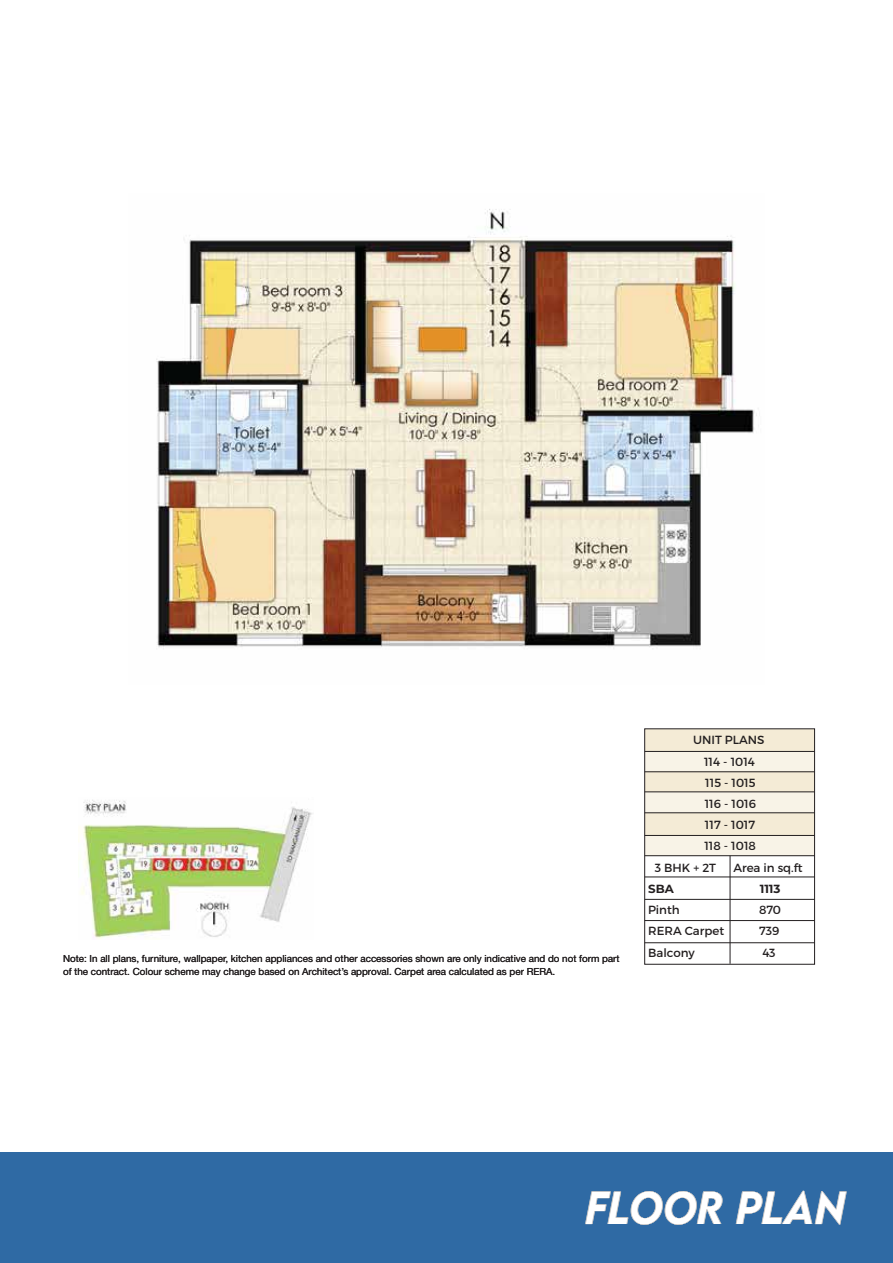
<style>
.page{position:relative;width:893px;height:1263px;background:#fff}
.page>*{position:absolute;margin:0;border:0;box-sizing:border-box;transform-origin:0 0}
.t1{font:italic 500 41.1px "LEMONMILK";color:#fff}
.t2{font:11.85px "Montserrat";color:#231f20}
.t3{font:700 11.85px "Montserrat";color:#231f20}
.t4{font:9.9px/12.8px "Helvetica Neue LT Std";color:#231f20}
</style>
<div class="page">
<div style="left:0;top:1153px;width:893px;height:110px;background:#2f6aa4"></div>
<img style="left:156px;top:209px;width:601px;height:440px">
<img style="left:78px;top:799px;width:235px;height:140px">
<div style="left:645px;top:729px;width:170px;height:22px;background:#f4ebd6"></div>
<div style="left:645px;top:751px;width:170px;height:21px;background:#f8f3e7"></div>
<div style="left:645px;top:792px;width:170px;height:20px;background:#f8f3e7"></div>
<div style="left:645px;top:835px;width:170px;height:20px;background:#f8f3e7"></div>
<div style="left:645px;top:772px;width:170px;height:20px;background:#f4ebd6"></div>
<div style="left:645px;top:813px;width:170px;height:22px;background:#f4ebd6"></div>
<div style="left:644px;top:728px;width:171px;height:237px;border:1px solid #231f20"></div>
<hr style="left:645px;top:751px;width:170px;height:1px;background:#231f20">
<hr style="left:645px;top:771px;width:170px;height:1px;background:#231f20">
<hr style="left:645px;top:791px;width:170px;height:1px;background:#231f20">
<hr style="left:645px;top:812px;width:170px;height:1px;background:#231f20">
<hr style="left:645px;top:835px;width:170px;height:1px;background:#231f20">
<hr style="left:645px;top:855px;width:170px;height:1px;background:#231f20">
<hr style="left:645px;top:876px;width:170px;height:1px;background:#231f20">
<hr style="left:645px;top:899px;width:170px;height:1px;background:#231f20">
<hr style="left:645px;top:920px;width:170px;height:1px;background:#231f20">
<hr style="left:645px;top:942px;width:170px;height:1px;background:#231f20">
<hr style="left:730px;top:856px;width:1px;height:108px;background:#231f20">
<p class="t4" style="left:63px;top:952px;width:558px">Note: In all plans, furniture, wallpaper, kitchen appliances and other accessories shown are only indicative and do not form part of the contract. Colour scheme may change based on Architect’s approval. Carpet area calculated as per RERA.</p>
<p class="t2" style="left:693px;top:733px;width:73px">UNIT PLANS</p>
<p class="t2" style="left:704px;top:754px;width:52px">114 - 1014</p>
<p class="t2" style="left:705px;top:775px;width:52px">115 - 1015</p>
<p class="t2" style="left:705px;top:796px;width:53px">116 - 1016</p>
<p class="t2" style="left:705px;top:818px;width:52px">117 - 1017</p>
<p class="t2" style="left:704px;top:839px;width:53px">118 - 1018</p>
<p class="t2" style="left:655px;top:860px;width:63px">3 BHK + 2T</p>
<p class="t2" style="left:734px;top:860px;width:71px">Area in sq.ft</p>
<p class="t3" style="left:648px;top:880px;width:27px">SBA</p>
<p class="t3" style="left:760px;top:880px;width:22px">1113</p>
<p class="t2" style="left:648px;top:903px;width:33px">Pinth</p>
<p class="t2" style="left:759px;top:903px;width:24px">870</p>
<p class="t2" style="left:648px;top:924px;width:77px">RERA Carpet</p>
<p class="t2" style="left:759px;top:924px;width:22px">739</p>
<p class="t2" style="left:648px;top:945px;width:48px">Balcony</p>
<p class="t2" style="left:762px;top:945px;width:15px">43</p>
<h1 class="t1" style="left:585px;top:1181px;width:262px">FLOOR PLAN</h1>
</div>
